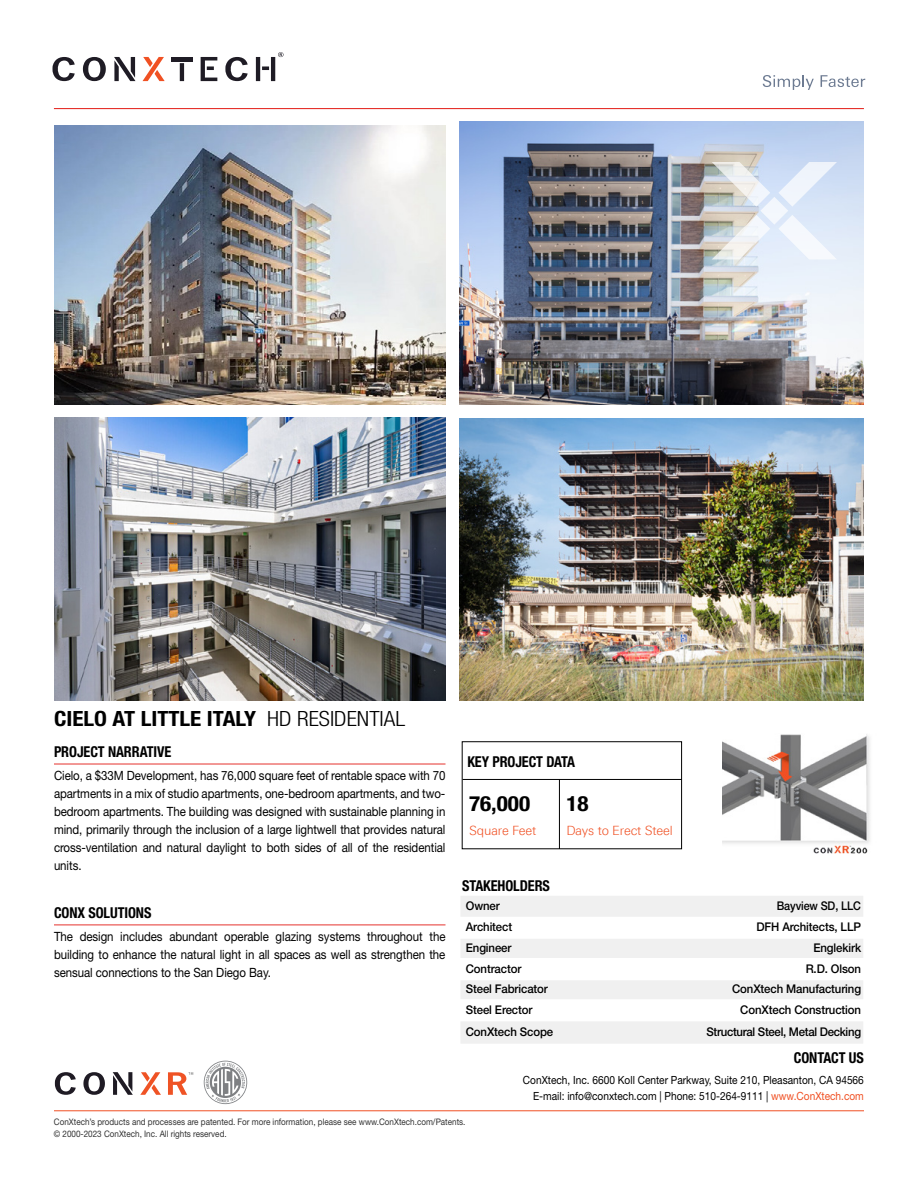
<style>
.page{position:relative;width:918px;height:1188px;background:#fff}
.page>*{position:absolute;margin:0;border:0;box-sizing:border-box;transform-origin:0 0}
.t1{font:700 condensed 21px "Helvetica Neue LT Std";color:#000;scale:1.1 1}
.t2{font:700 condensed 15px "Helvetica Neue LT Std";letter-spacing:-.005em;color:#000;scale:.95 1}
.t3{font:12.75px/18px "Helvetica Neue LT Std";letter-spacing:-.005em;color:#000;text-align:justify;scale:.9 1}
.t4{font:300 12.75px "Linotype Univers 330";letter-spacing:-.01em;color:#f05023}
.t5{font:500 12px "Helvetica Neue LT Std";letter-spacing:-.01em;color:#000;scale:.95 1}
.t6{font:500 12px "Helvetica Neue LT Std";letter-spacing:-.01em;color:#000;scale:.9 1}
.t7{font:11.25px/16.5px "Helvetica Neue LT Std";color:#000;text-align:right;scale:.9 1}
.t8{font:9px "Helvetica Neue LT Std";color:#323232;scale:.9 1}
.s1{font-weight:300}
.s2{color:#f05023}
</style>
<div class="page">
<hr style="left:54px;top:1110px;width:810px;height:1px;background:#f05023">
<svg style="left:203px;top:1061px;width:45px;height:43px"></svg>
<svg style="left:55px;top:1072px;width:21px;height:23px"></svg>
<svg style="left:83px;top:1072px;width:22px;height:23px"></svg>
<svg style="left:113px;top:1072px;width:20px;height:23px"></svg>
<svg style="left:140px;top:1072px;width:21px;height:23px"></svg>
<svg style="left:168px;top:1072px;width:25px;height:23px"></svg>
<svg style="left:763px;top:75px;width:51px;height:15px"></svg>
<svg style="left:821px;top:75px;width:44px;height:12px"></svg>
<svg style="left:52px;top:57px;width:23px;height:24px"></svg>
<svg style="left:83px;top:57px;width:23px;height:24px"></svg>
<svg style="left:114px;top:57px;width:22px;height:24px"></svg>
<hr style="left:171px;top:57px;width:22px;height:4px;background:#1f1c25">
<svg style="left:225px;top:57px;width:23px;height:24px"></svg>
<svg style="left:143px;top:57px;width:22px;height:24px"></svg>
<hr style="left:180px;top:63px;width:4px;height:18px;background:#1f1c25">
<svg style="left:201px;top:57px;width:16px;height:24px"></svg>
<svg style="left:256px;top:52px;width:28px;height:29px"></svg>
<img style="left:459px;top:122px;width:405px;height:283px">
<img style="left:723px;top:734px;width:147px;height:120px">
<hr style="left:54px;top:108px;width:810px;height:1px;background:#e5322d">
<svg style="left:54px;top:763px;width:392px;height:162px"></svg>
<hr style="left:54px;top:764px;width:392px;height:1px;background:#e5322d">
<hr style="left:54px;top:925px;width:392px;height:1px;background:#e5322d">
<svg style="left:461px;top:896px;width:402px;height:148px;fill:#f0f0f0"></svg>
<img style="left:54px;top:125px;width:392px;height:280px">
<img style="left:459px;top:418px;width:404px;height:282px">
<img style="left:54px;top:417px;width:392px;height:283px">
<svg style="left:712px;top:162px;width:125px;height:97px"></svg>
<hr style="left:559px;top:779px;width:1px;height:70px;background:#000">
<hr style="left:463px;top:779px;width:219px;height:1px;background:#000">
<h1 class="t1" style="left:54px;top:706px;width:321px">CIELO AT LITTLE ITALY <span class="s1">HD RESIDENTIAL</span></h1>
<p class="t2" style="left:54px;top:743px;width:125px">PROJECT NARRATIVE</p>
<p class="t3" style="left:54px;top:766px;width:437px">Cielo, a $33M Development, has 76,000 square feet of rentable space with 70 apartments in a mix of studio apartments, one-bedroom apartments, and two&shy;bedroom apartments. The building was designed with sustainable planning in mind, primarily through the inclusion of a large lightwell that provides natural cross-ventilation and natural daylight to both sides of all of the residential units.</p>
<p class="t2" style="left:54px;top:904px;width:104px">CONX SOLUTIONS</p>
<p class="t3" style="left:54px;top:927px;width:437px">The design includes abundant operable glazing systems throughout the building to enhance the natural light in all spaces as well as strengthen the sensual connections to the San Diego Bay.</p>
<p class="t2" style="left:467px;top:753px;width:115px">KEY PROJECT DATA</p>
<h1 class="t1" style="left:469px;top:791px;width:57px">76,000</h1>
<p class="t4" style="left:469px;top:823px;width:69px">Square Feet</p>
<p class="t2" style="left:462px;top:876px;width:94px">STAKEHOLDERS</p>
<h1 class="t1" style="left:566px;top:791px;width:22px">18</h1>
<p class="t4" style="left:566px;top:823px;width:108px">Days to Erect Steel</p>
<p class="t5" style="left:466px;top:898px;width:37px">Owner</p>
<p class="t6" style="left:777px;top:898px;width:95px">Bayview SD, LLC</p>
<p class="t5" style="left:466px;top:920px;width:50px">Architect</p>
<p class="t5" style="left:757px;top:920px;width:112px">DFH Architects, LLP</p>
<p class="t5" style="left:466px;top:940px;width:50px">Engineer</p>
<p class="t5" style="left:813px;top:940px;width:52px">Englekirk</p>
<p class="t5" style="left:466px;top:961px;width:60px">Contractor</p>
<p class="t5" style="left:806px;top:961px;width:60px">R.D. Olson</p>
<p class="t5" style="left:466px;top:982px;width:88px">Steel Fabricator</p>
<p class="t5" style="left:732px;top:982px;width:137px">ConXtech Manufacturing</p>
<p class="t5" style="left:466px;top:1002px;width:72px">Steel Erector</p>
<p class="t5" style="left:740px;top:1002px;width:129px">ConXtech Construction</p>
<p class="t5" style="left:466px;top:1025px;width:94px">ConXtech Scope</p>
<p class="t5" style="left:706px;top:1025px;width:164px">Structural Steel, Metal Decking</p>
<p class="t2" style="left:794px;top:1048px;width:75px">CONTACT US</p>
<p class="t7" style="left:523px;top:1071px;width:380px">ConXtech, Inc. 6600 Koll Center Parkway, Suite 210, Pleasanton, CA 94566<br>E-mail: info@conxtech.com | Phone: 510-264-9111 | <span class="s2">www.ConXtech.com</span></p>
<p class="t8" style="left:54px;top:1116px;width:459px">ConXtech’s products and processes are patented. For more information, please see www.ConXtech.com/Patents.</p>
<p class="t8" style="left:54px;top:1129px;width:194px">© 2000-2023 ConXtech, Inc. All rights reserved.</p>
</div>
